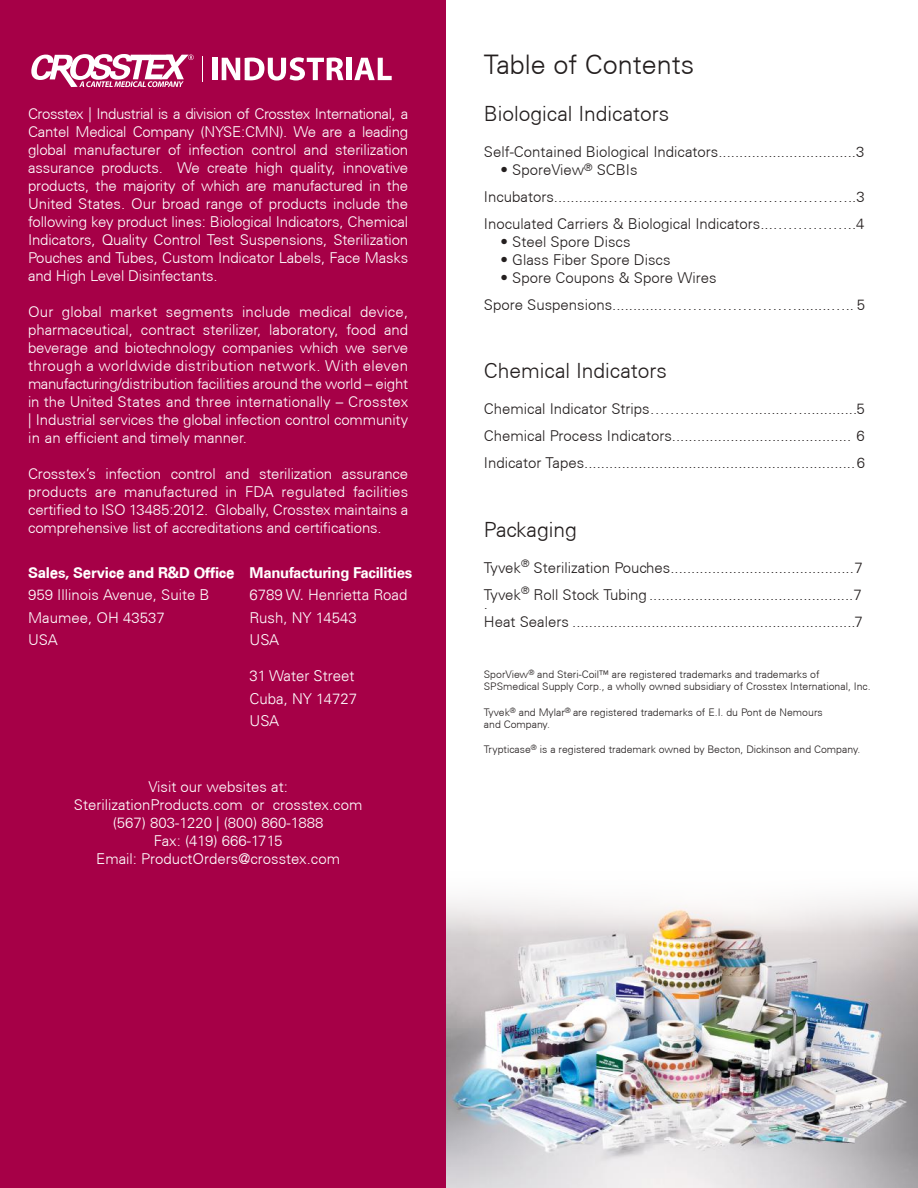
<style>
.page{position:relative;width:918px;height:1188px;background:#fff}
.page>*{position:absolute;margin:0;border:0;box-sizing:border-box;transform-origin:0 0}
.t1{font:300 27px "Univers CE";color:#241f1f}
.t2{font:300 21px "Univers CE";color:#241f1f}
.t3{font:300 15px/18px "Univers CE";letter-spacing:-.01em;color:#fff;text-align:justify}
.t4{font:300 15px/27px "Univers CE";color:#241f1f}
.t5{font:300 15px/22.5px "Univers LT";color:#fff}
.t6{font:700 15px "Univers CE";letter-spacing:-.015em;color:#fff}
.t7{font:700 15px "Univers LT";letter-spacing:-.02em;color:#fff}
.t8{font:300 10.5px/12.6px "Univers CE";color:#241f1f}
</style>
<div class="page">
<img style="left:446px;top:896px;width:472px;height:292px">
<div style="left:0;top:0;width:446px;height:1188px;background:#a60047"></div>
<div style="left:212px;top:58px;width:5px;height:22px;background:#fff"></div>
<svg style="left:222px;top:57px;width:122px;height:24px"></svg>
<div style="left:346px;top:58px;width:5px;height:22px;background:#fff"></div>
<svg style="left:354px;top:58px;width:38px;height:22px"></svg>
<svg style="left:31px;top:54px;width:163px;height:33px"></svg>
<svg style="left:202px;top:57px;width:1px;height:25px"></svg>
<p class="t3" style="left:28px;top:105px;width:382px">Crosstex | Industrial is a division of Crosstex International, a Cantel Medical Company (NYSE:CMN). We are a leading global manufacturer of infection control and sterilization assurance products. We create high quality, innovative products, the majority of which are manufactured in the United States. Our broad range of products include the following key product lines: Biological Indicators, Chemical Indicators, Quality Control Test Suspensions, Sterilization Pouches and Tubes, Custom Indicator Labels, Face Masks and High Level Disinfectants.</p>
<p class="t3" style="left:28px;top:303px;width:382px">Our global market segments include medical device, pharmaceutical, contract sterilizer, laboratory, food and beverage and biotechnology companies which we serve through a worldwide distribution network. With eleven manufacturing/distribution facilities around the world – eight in the United States and three internationally – Crosstex | Industrial services the global infection control community in an efficient and timely manner.</p>
<p class="t3" style="left:28px;top:465px;width:382px">Crosstex’s infection control and sterilization assurance products are manufactured in FDA regulated facilities certified to ISO 13485:2012. Globally, Crosstex maintains a comprehensive list of accreditations and certifications.</p>
<p class="t6" style="left:28px;top:564px;width:208px">Sales, Service and R&amp;D Office</p>
<p class="t3" style="left:28px;top:584px;width:183px;line-height:22.5px;text-align:left">959 Illinois Avenue, Suite B<br>Maumee, OH 43537<br>USA</p>
<p class="t7" style="left:250px;top:564px;width:164px">Manufacturing Facilities</p>
<p class="t5" style="left:250px;top:584px;width:159px">6789 W. Henrietta Road<br>Rush, NY 14543<br>USA</p>
<p class="t5" style="left:250px;top:665px;width:109px">31 Water Street<br>Cuba, NY 14727<br>USA</p>
<p class="t3" style="left:74px;top:778px;width:290px;text-align:center">Visit our websites at:<br>SterilizationProducts.com or crosstex.com (567) 803-1220 | (800) 860-1888<br>Fax: (419) 666-1715<br>Email: ProductOrders@crosstex.com</p>
<h1 class="t1" style="left:484px;top:49px;width:212px">Table of Contents</h1>
<h2 class="t2" style="left:484px;top:102px;width:187px">Biological Indicators</h2>
<p class="t4" style="left:484px;top:139px;width:382px">Self-Contained Biological Indicators.................................3</p>
<p class="t4" style="left:484px;top:157px;width:382px;text-indent:17px">• SporeView<sup>®</sup> SCBIs<br>Incubators.............…………………………………………..3<br>Inoculated Carriers &amp; Biological Indicators...……………..4</p>
<p class="t4" style="left:501px;top:229px;width:132px">• Steel Spore Discs</p>
<p class="t4" style="left:501px;top:247px;width:172px">• Glass Fiber Spore Discs</p>
<p class="t4" style="left:484px;top:265px;width:383px;text-indent:17px">• Spore Coupons &amp; Spore Wires<br>Spore Suspensions............………………………........….. 5</p>
<h2 class="t2" style="left:484px;top:359px;width:185px">Chemical Indicators</h2>
<p class="t4" style="left:484px;top:396px;width:383px;text-align:justify">Chemical Indicator Strips…………………........….............5<br>Chemical Process Indicators........................................... 6<br>Indicator Tapes................................................................. 6</p>
<h2 class="t2" style="left:484px;top:518px;width:94px">Packaging</h2>
<p class="t4" style="left:484px;top:554px;width:380px">Tyvek<sup>®</sup> Sterilization Pouches............................................7<br>Tyvek<sup>®</sup> Roll Stock Tubing .................................................7</p>
<p class="t4" style="left:484px;top:595px;width:381px;line-height:18px">.<br>Heat Sealers ....................................................................7</p>
<p class="t8" style="left:484px;top:668px;width:388px">SporView<sup>®</sup> and Steri-Coil™ are registered trademarks and trademarks of<br>SPSmedical Supply Corp., a wholly owned subsidiary of Crosstex International, Inc.</p>
<p class="t8" style="left:484px;top:706px;width:340px">Tyvek<sup>®</sup> and Mylar<sup>®</sup> are registered trademarks of E.I. du Pont de Nemours and Company.</p>
<p class="t8" style="left:484px;top:744px;width:378px">Trypticase<sup>®</sup> is a registered trademark owned by Becton, Dickinson and Company.</p>
</div>
